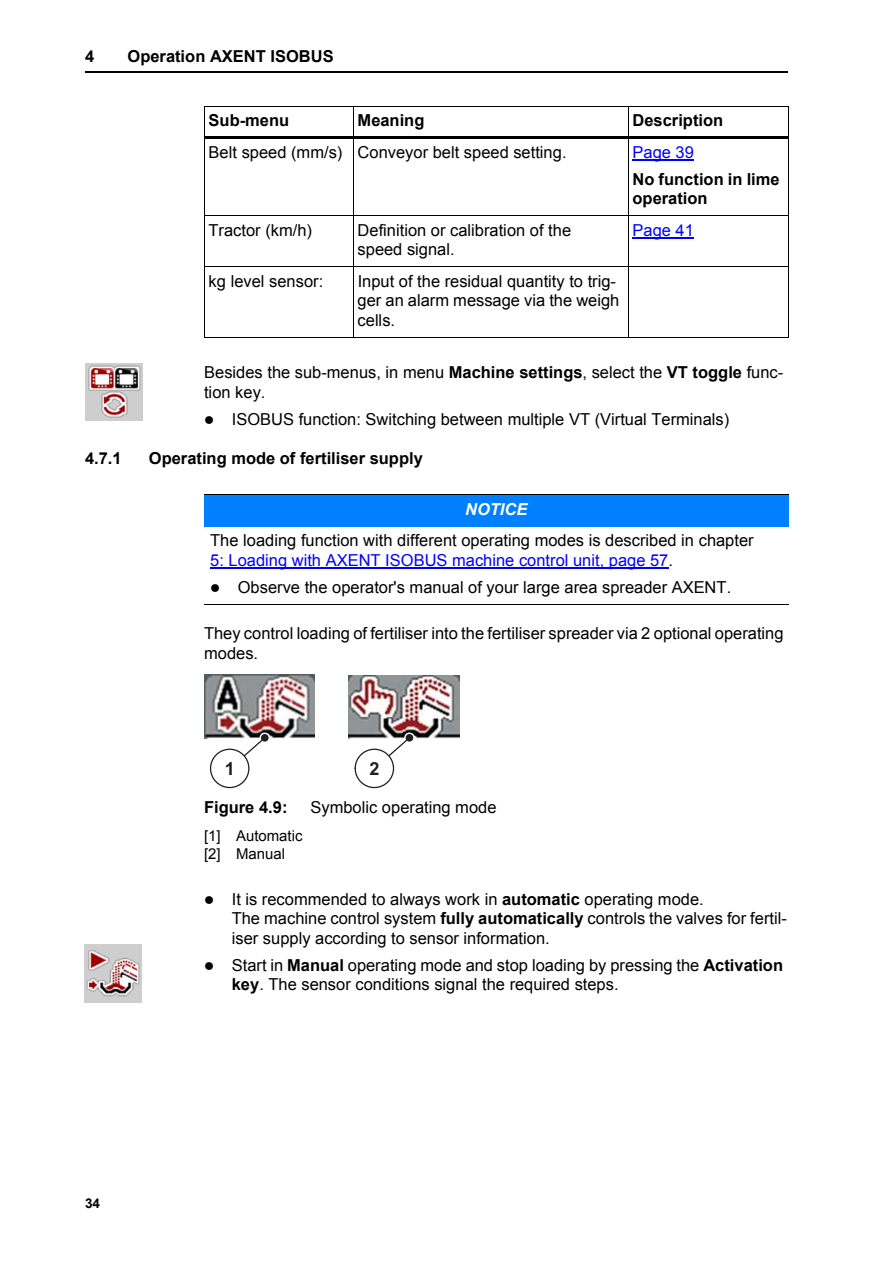
<style>
.page{position:relative;width:893px;height:1263px;background:#fff}
.page>*{position:absolute;margin:0;border:0;box-sizing:border-box;transform-origin:0 0}
.t1{font:700 18px "Arial";color:#231f20}
.t2{font:16.5px/19.5px "Arial";color:#000}
.t3{font:700 16.5px/19.5px "Arial";color:#000}
.t4{font:16.5px "Arial";color:#00f}
.t5{font:italic 700 16.5px "Arial";color:#fff}
.t6{font:15px/18px "Arial";color:#000}
.t7{font:700 13.5px "Arial";color:#000}
.s1{font-weight:700}
.s2{color:#00f}
</style>
<div class="page">
<hr style="left:85px;top:72px;width:702px;height:1px;background:#000">
<hr style="left:632px;top:159px;width:62px;height:1px;background:#00f">
<hr style="left:632px;top:237px;width:62px;height:1px;background:#00f">
<hr style="left:204px;top:107px;width:1px;height:230px;background:#000">
<hr style="left:353px;top:106px;width:1px;height:232px;background:#000">
<hr style="left:627px;top:106px;width:1px;height:232px;background:#000">
<hr style="left:787px;top:107px;width:1px;height:230px;background:#000">
<hr style="left:204px;top:106px;width:584px;height:1px;background:#000">
<hr style="left:204px;top:136px;width:584px;height:3px;background:#000">
<hr style="left:204px;top:215px;width:584px;height:1px;background:#000">
<hr style="left:204px;top:266px;width:584px;height:1px;background:#000">
<hr style="left:204px;top:337px;width:584px;height:1px;background:#000">
<img style="left:85px;top:363px;width:58px;height:58px">
<div style="left:204px;top:495px;width:584px;height:31px;background:#0080ff"></div>
<hr style="left:210px;top:567px;width:458px;height:1px;background:#00f">
<hr style="left:204px;top:494px;width:584px;height:1px;background:#000">
<hr style="left:204px;top:604px;width:584px;height:1px;background:#000">
<img style="left:204px;top:675px;width:110px;height:64px">
<img style="left:348px;top:675px;width:111px;height:63px">
<svg style="left:234px;top:732px;width:37px;height:32px"></svg>
<div style="left:210px;top:749px;width:39px;height:39px;background:#fff;border-radius:50%"></div>
<div style="left:210px;top:749px;width:39px;height:39px;border:1px solid #231f20;border-radius:50%"></div>
<svg style="left:379px;top:732px;width:36px;height:32px"></svg>
<div style="left:355px;top:749px;width:38px;height:39px;background:#fff;border-radius:50%"></div>
<div style="left:354px;top:749px;width:40px;height:39px;border:1px solid #231f20;border-radius:50%"></div>
<img style="left:84px;top:945px;width:58px;height:57px">
<p class="t3" style="left:85px;top:47px;width:11px">4</p>
<p class="t3" style="left:128px;top:47px;width:208px">Operation AXENT ISOBUS</p>
<p class="t3" style="left:209px;top:111px;width:82px">Sub-menu</p>
<p class="t3" style="left:357px;top:111px;width:68px">Meaning</p>
<p class="t3" style="left:632px;top:111px;width:92px">Description</p>
<p class="t2" style="left:209px;top:142px;width:359px">Belt speed (mm/s) Conveyor belt speed setting.</p>
<p class="t4" style="left:632px;top:143px;width:63px">Page 39</p>
<p class="t3" style="left:632px;top:169px;width:149px">No function in lime operation</p>
<p class="t2" style="left:209px;top:220px;width:105px">Tractor (km/h)</p>
<p class="t2" style="left:357px;top:220px;width:215px">Definition or calibration of the speed signal.</p>
<p class="t4" style="left:632px;top:221px;width:63px">Page 41</p>
<p class="t2" style="left:209px;top:271px;width:116px">kg level sensor:</p>
<p class="t2" style="left:357px;top:271px;width:263px">Input of the residual quantity to trig&shy;ger an alarm message via the weigh cells.</p>
<p class="t2" style="left:204px;top:363px;width:580px">Besides the sub-menus, in menu <span class="s1">Machine settings</span>, select the <span class="s1">VT toggle</span> func&shy;tion key.</p>
<p class="t2" style="left:204px;top:409px;width:526px">● ISOBUS function: Switching between multiple VT (Virtual Terminals)</p>
<p class="t3" style="left:85px;top:448px;width:38px">4.7.1</p>
<p class="t3" style="left:149px;top:448px;width:275px">Operating mode of fertiliser supply</p>
<p class="t5" style="left:465px;top:500px;width:64px">NOTICE</p>
<p class="t2" style="left:210px;top:531px;width:545px">The loading function with different operating modes is described in chapter<br><span class="s2">5: Loading with AXENT ISOBUS machine control unit, page 57</span>.</p>
<p class="t2" style="left:210px;top:577px;width:522px">● Observe the operator's manual of your large area spreader AXENT.</p>
<p class="t2" style="left:204px;top:624px;width:581px">They control loading of fertiliser into the fertiliser spreader via 2 optional operating modes.</p>
<p class="t1" style="left:225px;top:758px;width:12px">1</p>
<p class="t1" style="left:369px;top:758px;width:12px">2</p>
<p class="t7" style="left:85px;top:1196px;width:16px">34</p>
<p class="t3" style="left:204px;top:798px;width:85px">Figure 4.9:</p>
<p class="t2" style="left:310px;top:798px;width:187px">Symbolic operating mode</p>
<p class="t6" style="left:204px;top:826px;width:100px">[1] Automatic [2] Manual</p>
<p class="t2" style="left:232px;top:889px;width:556px;text-indent:-28px">● It is recommended to always work in <span class="s1">automatic</span> operating mode.<br>The machine control system <span class="s1">fully automatically</span> controls the valves for fertil&shy;iser supply according to sensor information.</p>
<p class="t2" style="left:232px;top:955px;width:552px;text-indent:-28px">● Start in <span class="s1">Manual</span> operating mode and stop loading by pressing the <span class="s1">Activation key</span>. The sensor conditions signal the required steps.</p>
</div>
